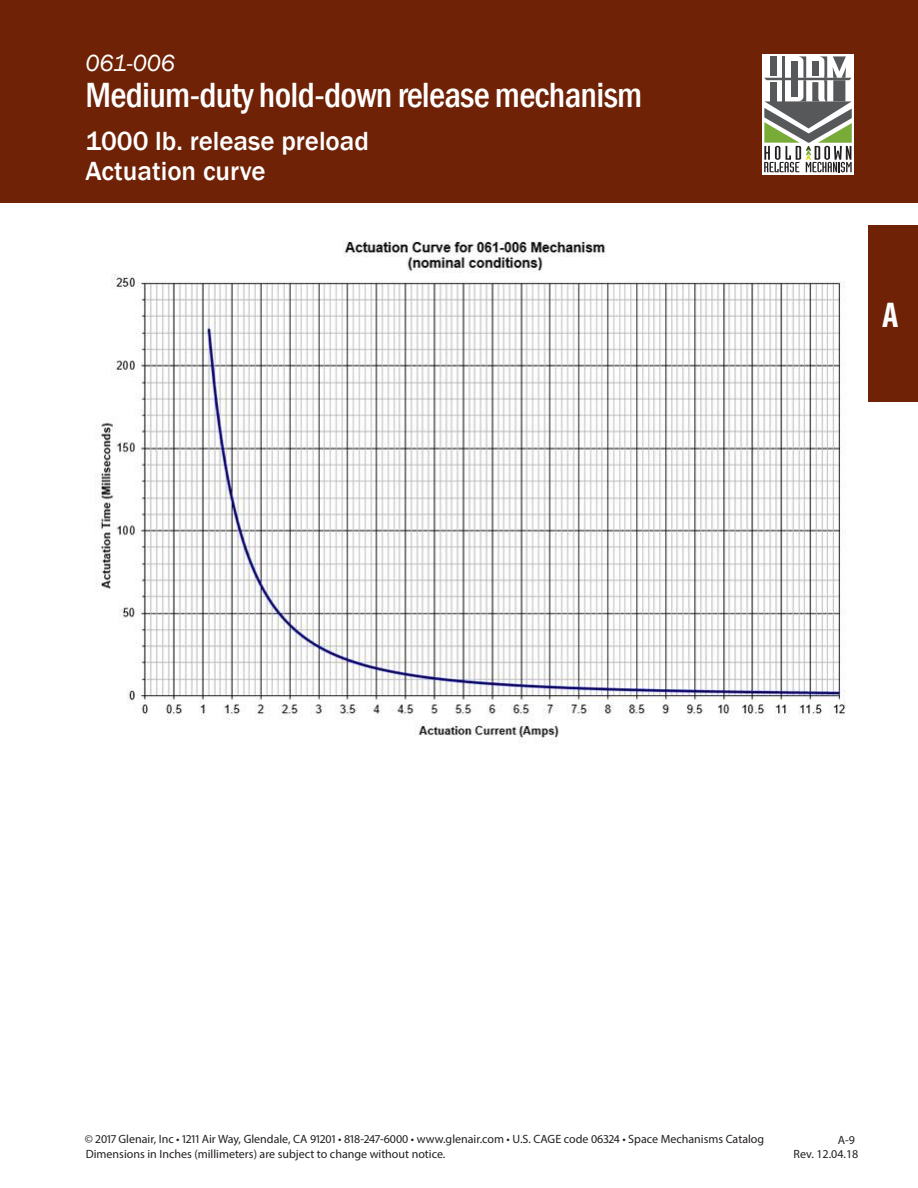
<style>
.page{position:relative;width:918px;height:1188px;background:#fff}
.page>*{position:absolute;margin:0;border:0;box-sizing:border-box;transform-origin:0 0}
.gray_h_lg{font:500 condensed 36px "Franklin Gothic";letter-spacing:-.02em;color:#fff}
.t1{font:700 condensed 36px "Myriad Pro";color:#fff}
.gray_h_prod{font:500 27px/30px "Franklin Gothic";color:#fff}
.gray_h_sm_i{font:italic 24px "Franklin Gothic";color:#fff}
.HTO_description_ri{font:12px "Myriad Pro";color:#231f20}
</style>
<div class="page">
<div style="left:0;top:0;width:918px;height:202px;background:#6f2205"></div>
<div style="left:868px;top:225px;width:50px;height:176px;background:#6f2205"></div>
<div style="left:762px;top:54px;width:92px;height:121px;background:#fff"></div>
<svg style="left:764px;top:56px;width:88px;height:116px"></svg>
<img style="left:96px;top:241px;width:750px;height:502px">
<p class="gray_h_sm_i" style="left:86px;top:48px;width:91px">061-006</p>
<p class="gray_h_lg" style="left:86px;top:71px;width:558px">Medium-duty hold-down release mechanism</p>
<p class="gray_h_prod" style="left:86px;top:127px;width:285px">1000 lb. release preload<br>Actuation curve</p>
<h1 class="t1" style="left:882px;top:292px;width:18px">A</h1>
<p class="HTO_description_ri" style="left:85px;top:1132px;width:681px">© 2017 Glenair, Inc • 1211 Air Way, Glendale, CA 91201 • 818-247-6000 • www.glenair.com • U.S. CAGE code 06324 • Space Mechanisms Catalog</p>
<p class="HTO_description_ri" style="left:838px;top:1132px;width:19px">A-9</p>
<p class="HTO_description_ri" style="left:86px;top:1147px;width:361px">Dimensions in Inches (millimeters) are subject to change without notice.</p>
<p class="HTO_description_ri" style="left:794px;top:1146px;width:66px">Rev. 12.04.18</p>
</div>
